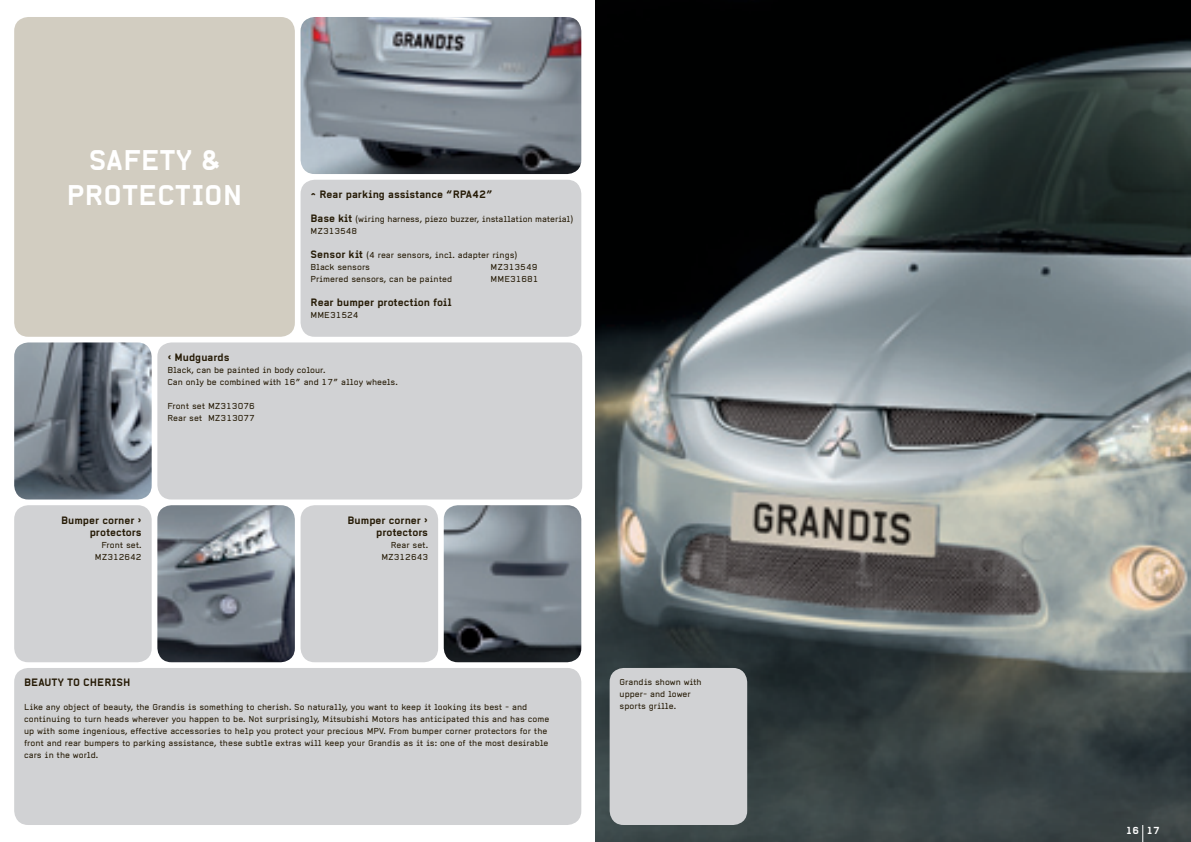
<style>
.page{position:relative;width:1191px;height:842px;background:#fff}
.page>*{position:absolute;margin:0;border:0;box-sizing:border-box;transform-origin:0 0}
.t1{font:700 28px/35px "Alpha Headline Pro";color:#fff}
.t2{font:700 10.5px/12px "Alpha Headline Pro";color:#251a05;text-align:right}
.t3{font:700 10px "Alpha Headline Pro";color:#fff}
.t4{font:8.5px/12px "Alpha Headline Pro";color:#251a05}
.s1{font-weight:700;font-size:10.5px}
</style>
<div class="page">
<img style="left:595px;top:0;width:596px;height:842px">
<div style="left:609px;top:668px;width:138px;height:157px;background:#d1d2d4;border-radius:14px"></div>
<svg style="left:1142px;top:825px;width:1px;height:17px"></svg>
<div style="left:14px;top:17px;width:281px;height:320px;background:#d2cdc1;border-radius:14px"></div>
<img style="left:157px;top:505px;width:138px;height:157px">
<img style="left:14px;top:342px;width:138px;height:157px">
<img style="left:300px;top:17px;width:281px;height:157px">
<img style="left:444px;top:505px;width:137px;height:157px">
<div style="left:14px;top:505px;width:138px;height:157px;background:#d1d2d4;border-radius:14px"></div>
<div style="left:300px;top:505px;width:138px;height:157px;background:#d1d2d4;border-radius:14px"></div>
<div style="left:14px;top:668px;width:567px;height:157px;background:#d1d2d4;border-radius:14px"></div>
<div style="left:300px;top:180px;width:281px;height:157px;background:#d1d2d4;border-radius:14px"></div>
<div style="left:157px;top:342px;width:425px;height:157px;background:#d1d2d4;border-radius:14px"></div>
<h1 class="t1" style="left:67px;top:143px;width:172px;text-indent:93px">ty &amp; protection</h1>
<h1 class="t1" style="left:89px;top:143px;width:36px">Safe</h1>
<p class="t2" style="left:310px;top:188px;width:184px">^ Rear parking assistance “RPA42”</p>
<p class="t4" style="left:310px;top:213px;width:264px"><span class="s1">Base kit</span> (wiring harness, piezo buzzer, installation material)<br>MZ313548</p>
<p class="t4" style="left:310px;top:249px;width:208px"><span class="s1">Sensor kit</span> (4 rear sensors, incl. adapter rings)<br>Black sensors</p>
<p class="t4" style="left:490px;top:261px;width:48px">MZ313549</p>
<p class="t4" style="left:310px;top:273px;width:143px">Primered sensors, can be painted</p>
<p class="t4" style="left:490px;top:273px;width:49px">MME31681</p>
<p class="t2" style="left:310px;top:296px;width:143px">Rear bumper protection foil</p>
<p class="t4" style="left:310px;top:309px;width:49px">MME31524</p>
<p class="t2" style="left:167px;top:351px;width:64px">≤ Mudguards</p>
<p class="t4" style="left:167px;top:364px;width:232px">Black, can be painted in body colour.<br>Can only be combined with 16” and 17” alloy wheels.</p>
<p class="t4" style="left:167px;top:400px;width:89px">Front set MZ313076<br>Rear set MZ313077</p>
<p class="t2" style="left:61px;top:514px;width:82px">Bumper corner ≥ protectors</p>
<p class="t4" style="left:95px;top:538px;width:48px;text-align:right">Front set.<br>MZ312642</p>
<p class="t2" style="left:347px;top:514px;width:82px">Bumper corner ≥ protectors</p>
<p class="t4" style="left:381px;top:538px;width:48px;text-align:right">Rear set.<br>MZ312643</p>
<p class="t2" style="left:24px;top:677px;width:67px">Beauty to cherish</p>
<p class="t4" style="left:24px;top:701px;width:526px">Like any object of beauty, the Grandis is something to cherish. So naturally, you want to keep it looking its best - and continuing to turn heads wherever you happen to be. Not surprisingly, Mitsubishi Motors has anticipated this and has come up with some ingenious, effective accessories to help you protect your precious MPV. From bumper corner protectors for the front and rear bumpers to parking assistance, these subtle extras will keep your Grandis as it is: one of the most desirable cars in the world.</p>
<p class="t4" style="left:619px;top:676px;width:83px">Grandis shown with upper- and lower sports grille.</p>
<p class="t3" style="left:1125px;top:824px;width:35px">16 17</p>
</div>
